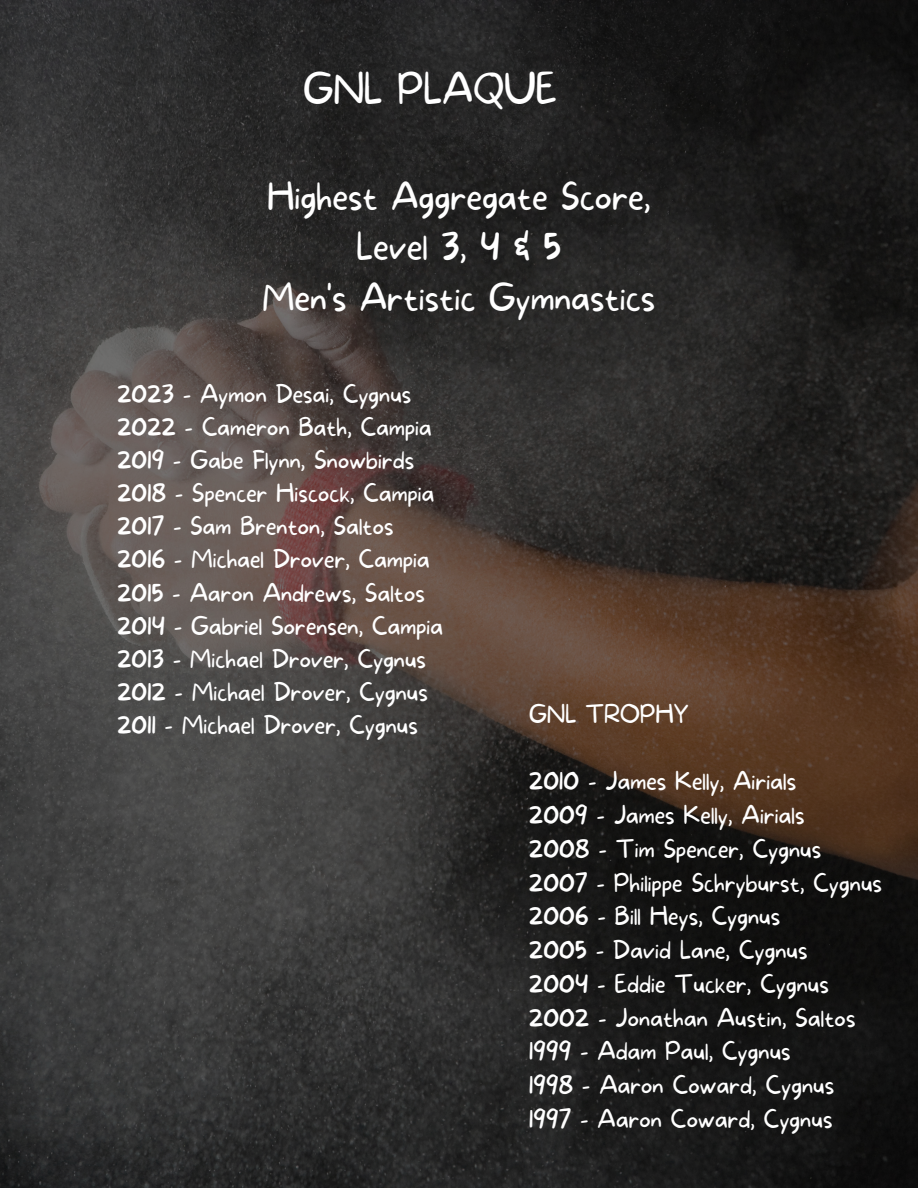
<style>
.page{position:relative;width:918px;height:1188px;background:#fff}
.page>*{position:absolute;margin:0;border:0;box-sizing:border-box;transform-origin:0 0}
.t1{font:100 40.95px "More Sugar";letter-spacing:-.025em;color:#fff}
.t2{font:100 36.15px/50.7px "More Sugar";letter-spacing:-.02em;color:#fff;text-align:center}
.t3{font:100 24.3px/33.8px "More Sugar";letter-spacing:-.02em;color:#fff}
.t4{font:100 24.15px/33.2px "More Sugar";letter-spacing:-.02em;color:#fff}
</style>
<div class="page">
<img style="left:0;top:0;width:918px;height:1188px">
<h1 class="t1" style="left:303px;top:65px;width:256px">GNL PLAQUE</h1>
<h2 class="t2" style="left:262px;top:173px;width:395px">Highest Aggregate Score,<br>Level 3, 4 &amp; 5<br>Men's Artistic Gymnastics</h2>
<p class="t4" style="left:117px;top:378px;width:328px">2023 - Aymon Desai, Cygnus<br>2022 - Cameron Bath, Campia<br>2019 - Gabe Flynn, Snowbirds<br>2018 - Spencer Hiscock, Campia<br>2017 - Sam Brenton, Saltos<br>2016 - Michael Drover, Campia<br>2015 - Aaron Andrews, Saltos<br>2014 - Gabriel Sorensen, Campia<br>2013 - Michael Drover, Cygnus<br>2012 - Michael Drover, Cygnus<br>2011 - Michael Drover, Cygnus</p>
<p class="t3" style="left:529px;top:698px;width:162px">GNL TROPHY</p>
<p class="t3" style="left:529px;top:766px;width:355px">2010 - James Kelly, Airials<br>2009 - James Kelly, Airials<br>2008 - Tim Spencer, Cygnus<br>2007 - Philippe Schryburst, Cygnus<br>2006 - Bill Heys, Cygnus<br>2005 - David Lane, Cygnus<br>2004 - Eddie Tucker, Cygnus<br>2002 - Jonathan Austin, Saltos<br>1999 - Adam Paul, Cygnus<br>1998 - Aaron Coward, Cygnus<br>1997 - Aaron Coward, Cygnus</p>
</div>
